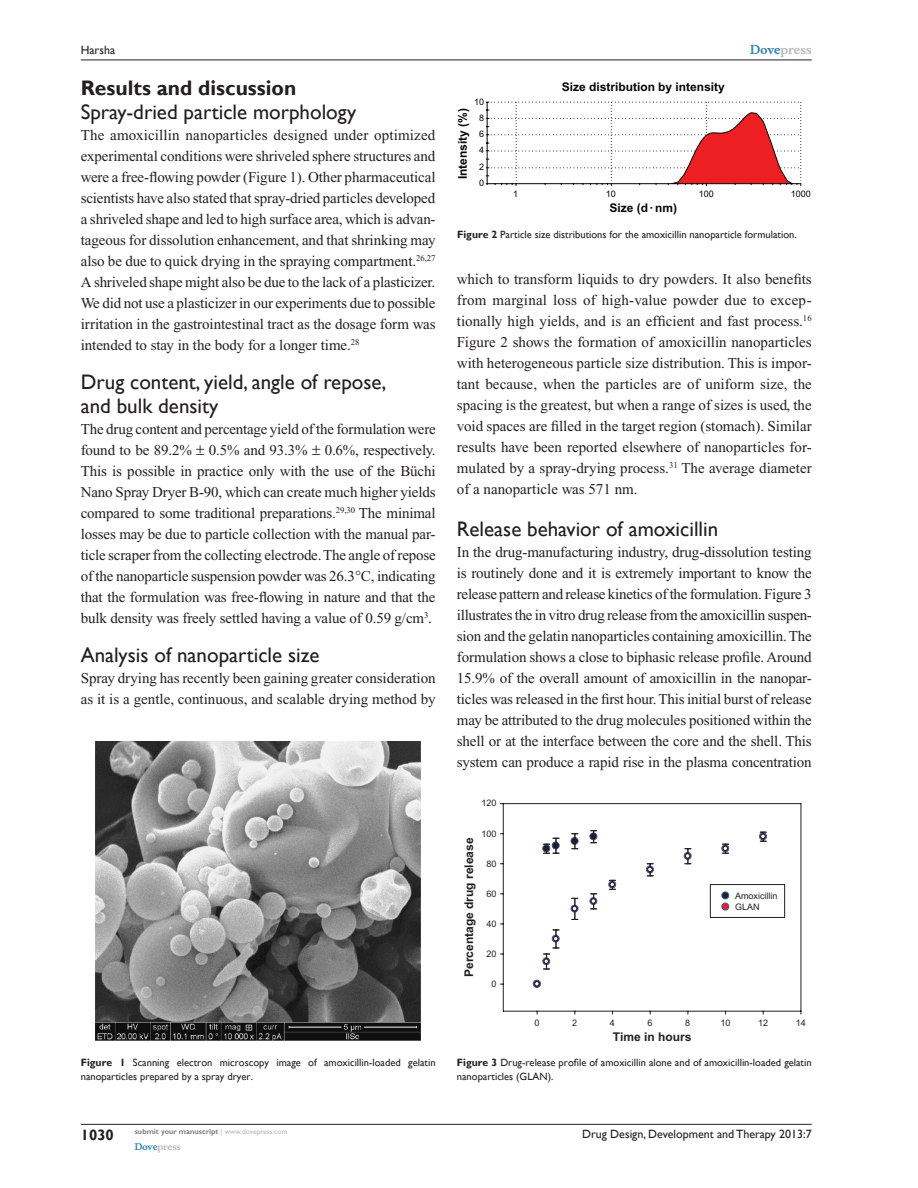
<style>
.page{position:relative;width:918px;height:1188px;background:#fff}
.page>*{position:absolute;margin:0;border:0;box-sizing:border-box;transform-origin:0 0}
.t1{font:21px/24px "Gill Sans";color:#231f20}
.t2{font:700 21px "Gill Sans";color:#231f20}
.TxF{font:15px/21px "Times New Roman";letter-spacing:-.005em;color:#231f20;text-align:justify}
.t3{font:700 15px "Gill Sans";color:#231f20}
.t4{font:700 12px "Arial";color:#040503}
.t5{font:12px "Gill Sans";color:#231f20}
.t6{font:700 12px "Arial";color:#231f20}
.t7{font:700 12px "Musee";color:#b8b9bc}
.FC{font:10.5px/13.5px "Gill Sans";color:#231f20}
.t8{font:9px/11.1px "Arial";color:#231f20}
.t9{font:9px/16.2px "Arial";color:#040503;text-align:center}
.t10{font:700 9px "Musee";color:#b8b9bc}
.t11{font:700 7.5px "Gill Sans";color:#808285}
.s1{color:#3485ae}
.s2{font-weight:700}
.s3{font-weight:400;color:#b8b9bc}
</style>
<div class="page">
<img style="left:96px;top:741px;width:325px;height:300px">
<svg style="left:485px;top:102px;width:317px;height:84px"></svg>
<div style="left:503px;top:804px;width:298px;height:207px;border:1px solid #fff"></div>
<hr style="left:503px;top:1011px;width:298px;height:1px;background:#231f20">
<hr style="left:503px;top:803px;width:298px;height:1px;background:#231f20">
<hr style="left:503px;top:804px;width:1px;height:207px;background:#231f20">
<hr style="left:801px;top:804px;width:1px;height:207px;background:#231f20">
<div style="left:542px;top:845px;width:8px;height:7px;border:1px solid #3853a3;border-radius:50%"></div>
<div style="left:552px;top:842px;width:8px;height:7px;border:1px solid #3853a3;border-radius:50%"></div>
<div style="left:571px;top:837px;width:7px;height:8px;border:1px solid #3853a3;border-radius:50%"></div>
<div style="left:590px;top:833px;width:7px;height:7px;border:1px solid #3853a3;border-radius:50%"></div>
<div style="left:533px;top:980px;width:8px;height:8px;border:1px solid #3853a3;border-radius:50%"></div>
<div style="left:542px;top:957px;width:8px;height:8px;border:1px solid #3853a3;border-radius:50%"></div>
<div style="left:552px;top:935px;width:8px;height:7px;border:1px solid #3853a3;border-radius:50%"></div>
<div style="left:571px;top:905px;width:7px;height:7px;border:1px solid #3853a3;border-radius:50%"></div>
<div style="left:608px;top:881px;width:8px;height:7px;border:1px solid #3853a3;border-radius:50%"></div>
<div style="left:646px;top:866px;width:8px;height:7px;border:1px solid #3853a3;border-radius:50%"></div>
<div style="left:684px;top:852px;width:7px;height:8px;border:1px solid #3853a3;border-radius:50%"></div>
<div style="left:721px;top:845px;width:8px;height:7px;border:1px solid #3853a3;border-radius:50%"></div>
<div style="left:759px;top:833px;width:8px;height:7px;border:1px solid #3853a3;border-radius:50%"></div>
<svg style="left:544px;top:838px;width:15px;height:16px"></svg>
<svg style="left:572px;top:833px;width:6px;height:16px"></svg>
<svg style="left:591px;top:830px;width:6px;height:13px"></svg>
<svg style="left:534px;top:981px;width:5px;height:5px"></svg>
<svg style="left:544px;top:930px;width:15px;height:40px"></svg>
<svg style="left:572px;top:893px;width:25px;height:27px"></svg>
<svg style="left:610px;top:880px;width:6px;height:10px"></svg>
<svg style="left:647px;top:863px;width:6px;height:13px"></svg>
<svg style="left:685px;top:848px;width:6px;height:16px"></svg>
<svg style="left:723px;top:844px;width:6px;height:10px"></svg>
<svg style="left:760px;top:832px;width:6px;height:10px"></svg>
<div style="left:710px;top:884px;width:75px;height:34px;border:1px solid #231f20"></div>
<div style="left:722px;top:892px;width:7px;height:7px;background:#231f20;border-radius:50%"></div>
<div style="left:721px;top:892px;width:8px;height:7px;border:1px solid #3853a3;border-radius:50%"></div>
<div style="left:722px;top:903px;width:7px;height:7px;background:#ee1f23;border-radius:50%"></div>
<div style="left:721px;top:903px;width:8px;height:7px;border:1px solid #3853a3;border-radius:50%"></div>
<hr style="left:81px;top:1124px;width:731px;height:1px;background:#231f20">
<hr style="left:81px;top:60px;width:731px;height:1px;background:#231f20">
<p class="t5" style="left:81px;top:43px;width:36px">Harsha</p>
<p class="t7" style="left:750px;top:43px;width:63px"><span class="s1">Dove</span>press</p>
<h1 class="t2" style="left:81px;top:76px;width:217px">Results and discussion</h1>
<h2 class="t1" style="left:81px;top:101px;width:277px">Spray-dried particle morphology</h2>
<p class="TxF" style="left:81px;top:125px;width:356px">The amoxicillin nanoparticles designed under optimized experimental conditions were shriveled sphere structures and were a free-flowing powder (Figure 1). Other pharmaceutical scientists have also stated that spray-dried particles developed a shriveled shape and led to high surface area, which is advan&shy;tageous for dissolution enhancement, and that shrinking may also be due to quick drying in the spraying compartment.<sup>26,27<br></sup>A shriveled shape might also be due to the lack of a plasticizer.<br>We did not use a plasticizer in our experiments due to possible irritation in the gastrointestinal tract as the dosage form was intended to stay in the body for a longer time.<sup>28</sup></p>
<h2 class="t1" style="left:81px;top:371px;width:307px">Drug content, yield, angle of repose, and bulk density</h2>
<p class="TxF" style="left:81px;top:419px;width:357px">The drug content and percentage yield of the formulation were found to be 89.2% 0.5% and 93.3% 0.6%, respectively.<br>This is possible in practice only with the use of the Büchi Nano Spray Dryer B-90, which can create much higher yields compared to some traditional preparations.<sup>29,30</sup> The minimal losses may be due to particle collection with the manual par&shy;ticle scraper from the collecting electrode. The angle of repose of the nanoparticle suspension powder was 26.3 C, indicating that the formulation was free-flowing in nature and that the bulk density was freely settled having a value of 0.59 g/cm<sup>3</sup>.</p>
<h2 class="t1" style="left:81px;top:644px;width:240px">Analysis of nanoparticle size</h2>
<p class="TxF" style="left:81px;top:668px;width:356px">Spray drying has recently been gaining greater consideration as it is a gentle, continuous, and scalable drying method by</p>
<p class="t9" style="left:474px;top:94px;width:11px">10<br>8<br>6<br>4</p>
<p class="t9" style="left:479px;top:159px;width:6px;text-align:left">2<br>0</p>
<p class="t4" style="left:455px;top:179px;width:73px;rotate:-90deg">Intensity (%)</p>
<p class="t4" style="left:562px;top:80px;width:164px">Size distribution by intensity</p>
<p class="t9" style="left:791px;top:186px;width:21px">1000</p>
<p class="FC" style="left:457px;top:228px;width:341px"><span class="s2">Figure 2</span> Particle size distributions for the amoxicillin nanoparticle formulation.</p>
<p class="t9" style="left:513px;top:186px;width:6px">1</p>
<p class="t9" style="left:606px;top:186px;width:11px">10</p>
<p class="t9" style="left:699px;top:186px;width:16px">100</p>
<p class="t4" style="left:610px;top:201px;width:69px">Size (d · nm)</p>
<p class="TxF" style="left:457px;top:269px;width:357px">which to transform liquids to dry powders. It also benefits from marginal loss of high-value powder due to excep&shy;tionally high yields, and is an efficient and fast process.<sup>16<br></sup>Figure 2 shows the formation of amoxicillin nanoparticles with heterogeneous particle size distribution. This is impor&shy;tant because, when the particles are of uniform size, the spacing is the greatest, but when a range of sizes is used, the void spaces are filled in the target region (stomach). Similar results have been reported elsewhere of nanoparticles for&shy;mulated by a spray-drying process.<sup>31</sup> The average diameter of a nanoparticle was 571 nm.</p>
<h2 class="t1" style="left:457px;top:518px;width:263px">Release behavior of amoxicillin</h2>
<p class="TxF" style="left:457px;top:542px;width:356px">In the drug-manufacturing industry, drug-dissolution testing is routinely done and it is extremely important to know the release pattern and release kinetics of the formulation. Figure 3 illustrates the in vitro drug release from the amoxicillin suspen&shy;sion and the gelatin nanoparticles containing amoxicillin. The formulation shows a close to biphasic release profile. Around 15.9% of the overall amount of amoxicillin in the nanopar&shy;ticles was released in the first hour. This initial burst of release may be attributed to the drug molecules positioned within the shell or at the interface between the core and the shell. This system can produce a rapid rise in the plasma concentration</p>
<p class="t8" style="left:482px;top:798px;width:17px">120</p>
<p class="t8" style="left:482px;top:828px;width:17px">100</p>
<p class="t6" style="left:462px;top:977px;width:141px;rotate:-90deg">Percentage drug release</p>
<p class="t8" style="left:487px;top:858px;width:12px">80</p>
<p class="t8" style="left:487px;top:888px;width:12px">60</p>
<p class="t8" style="left:487px;top:918px;width:12px">40</p>
<p class="t8" style="left:487px;top:948px;width:12px">20</p>
<p class="t8" style="left:735px;top:890px;width:44px">Amoxicillin<br>GLAN</p>
<p class="t8" style="left:492px;top:978px;width:7px">0</p>
<p class="t8" style="left:535px;top:1017px;width:7px">0</p>
<p class="t8" style="left:572px;top:1017px;width:7px">2</p>
<p class="t8" style="left:610px;top:1017px;width:7px">4</p>
<p class="t8" style="left:648px;top:1017px;width:7px">6</p>
<p class="t8" style="left:685px;top:1017px;width:7px">8</p>
<p class="t8" style="left:721px;top:1017px;width:12px">10</p>
<p class="t8" style="left:758px;top:1017px;width:12px">12</p>
<p class="t8" style="left:796px;top:1017px;width:12px">14</p>
<p class="t6" style="left:613px;top:1030px;width:80px">Time in hours</p>
<p class="FC" style="left:81px;top:1056px;width:356px"><span class="s2">Figure 1</span> Scanning electron microscopy image of amoxicillin-loaded gelatin nanoparticles prepared by a spray dryer.</p>
<p class="FC" style="left:457px;top:1056px;width:356px"><span class="s2">Figure 3</span> Drug-release profile of amoxicillin alone and of amoxicillin-loaded gelatin nanoparticles (GLAN).</p>
<p class="t3" style="left:81px;top:1126px;width:35px">1030</p>
<p class="t11" style="left:135px;top:1127px;width:154px">submit your manuscript <span class="s3">| www.dovepress.com</span></p>
<p class="t10" style="left:135px;top:1141px;width:48px"><span class="s1">Dove</span>press</p>
<p class="t5" style="left:582px;top:1127px;width:231px">Drug Design, Development and Therapy 2013:7</p>
</div>
